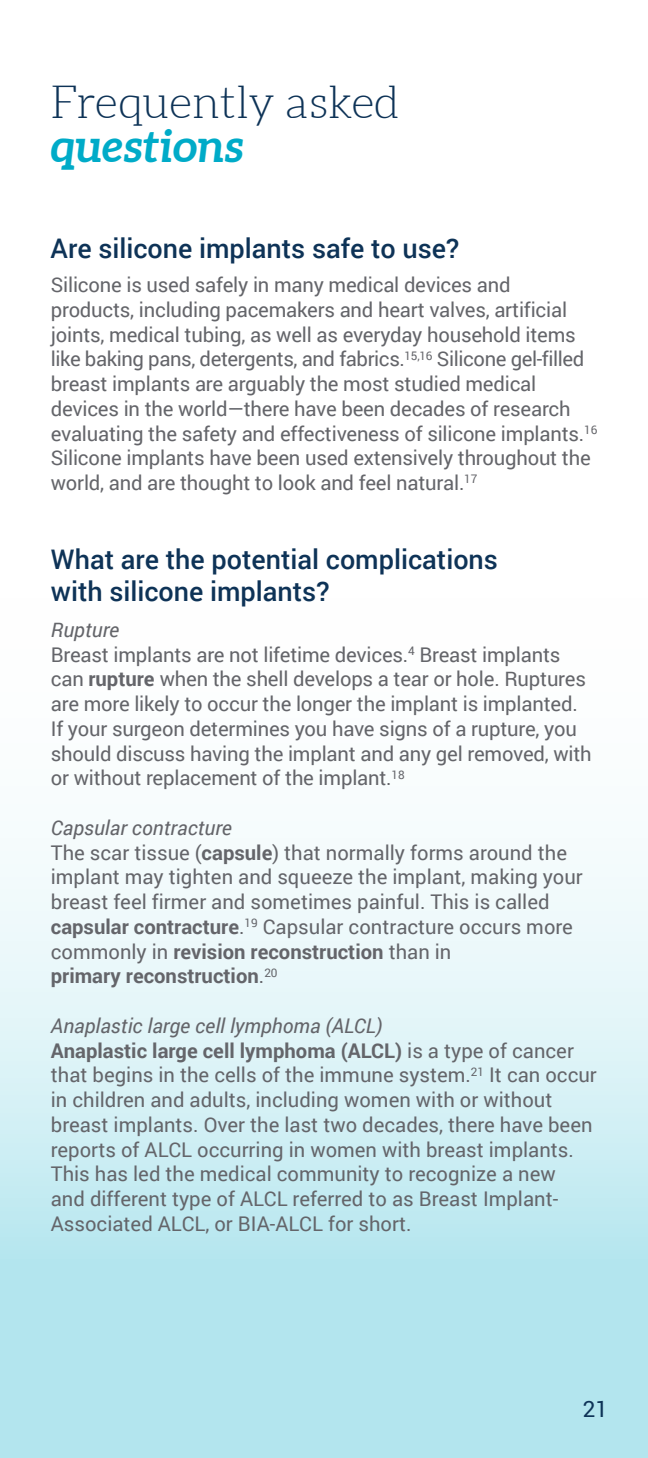
<style>
.page{position:relative;width:648px;height:1458px;background:#fff}
.page>*{position:absolute;margin:0;border:0;box-sizing:border-box;transform-origin:0 0}
.t1{font:300 45px "Aleo";color:#0e3357}
.t2{font:italic 700 45px "Aleo";color:#00abc8}
.t3{font:500 27px/32.4px "Roboto";color:#0e3357}
.t4{font:22.5px "Roboto";color:#0e3357}
.t5{font:20.25px/24.8px "Roboto";letter-spacing:-.01em;color:#64656a}
.s1{font-style:italic}
.s2{font-weight:700}
</style>
<div class="page">
<svg style="left:0;top:851px;width:648px;height:607px;background:#cdeef3"></svg>
<h1 class="t1" style="left:51px;top:77px;width:350px">Frequently asked</h1>
<h1 class="t2" style="left:51px;top:120px;width:195px">questions</h1>
<h2 class="t3" style="left:51px;top:231px;width:410px">Are silicone implants safe to use?</h2>
<p class="t5" style="left:51px;top:272px;width:548px">Silicone is used safely in many medical devices and products, including pacemakers and heart valves, artificial joints, medical tubing, as well as everyday household items like baking pans, detergents, and fabrics.<sup>15,16</sup> Silicone gel-filled breast implants are arguably the most studied medical devices in the world—there have been decades of research evaluating the safety and effectiveness of silicone implants.<sup>16<br></sup>Silicone implants have been used extensively throughout the world, and are thought to look and feel natural.<sup>17</sup></p>
<h2 class="t3" style="left:51px;top:542px;width:449px">What are the potential complications with silicone implants?</h2>
<p class="t5" style="left:51px;top:617px;width:542px"><span class="s1">Rupture<br></span>Breast implants are not lifetime devices.<sup>4</sup> Breast implants can <span class="s2">rupture</span> when the shell develops a tear or hole. Ruptures are more likely to occur the longer the implant is implanted.<br>If your surgeon determines you have signs of a rupture, you should discuss having the implant and any gel removed, with or without replacement of the implant.<sup>18</sup></p>
<p class="t5" style="left:51px;top:815px;width:534px"><span class="s1">Capsular contracture<br></span>The scar tissue (<span class="s2">capsule</span>) that normally forms around the implant may tighten and squeeze the implant, making your breast feel firmer and sometimes painful. This is called <span class="s2">capsular contracture</span>.<sup>19</sup> Capsular contracture occurs more commonly in <span class="s2">revision reconstruction</span> than in<br><span class="s2">primary reconstruction</span>.<sup>20</sup></p>
<p class="t5" style="left:51px;top:1013px;width:548px"><span class="s1">Anaplastic large cell lymphoma (ALCL)<br></span><span class="s2">Anaplastic large cell lymphoma (ALCL)</span> is a type of cancer that begins in the cells of the immune system.<sup>21</sup> It can occur in children and adults, including women with or without breast implants. Over the last two decades, there have been reports of ALCL occurring in women with breast implants.<br>This has led the medical community to recognize a new<br>and different type of ALCL referred to as Breast Implant-Associated ALCL, or BIA-ALCL for short.</p>
<p class="t4" style="left:583px;top:1394px;width:27px">21</p>
</div>
